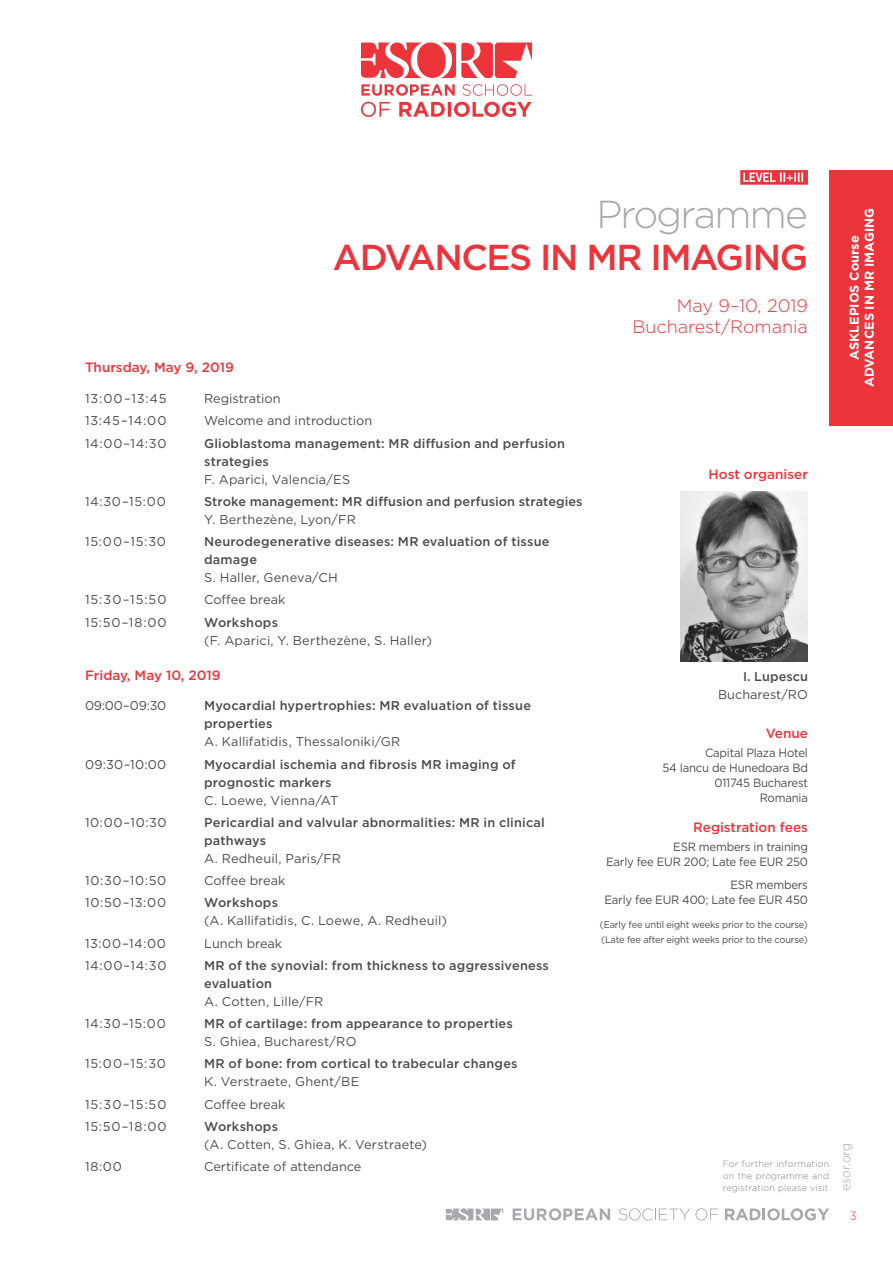
<style>
.page{position:relative;width:893px;height:1263px;background:#fff}
.page>*{position:absolute;margin:0;border:0;box-sizing:border-box;transform-origin:0 0}
.Titel_-_Programme{font:300 39px "Gotham";letter-spacing:-.05em;color:#a8a9ad}
.Cover_-_Course_-_Nam{font:500 36px "Gotham";letter-spacing:-.04em;color:#ee343b}
.Course_-_Time_City{font:300 18px/21px "Gotham";color:#ee343b;text-align:right}
.Programme_-_Day{font:500 13.5px "Gotham";color:#ee343b}
.Local_Organiser_-_SU{font:500 13.5px "Gotham";color:#ee343b}
.myESR_org_esor{font:300 13.5px "Gotham";color:#a8a9ad;scale:.9 1}
.Programme_-_Bold{font:500 12.75px/18px "Gotham";letter-spacing:.015em;color:#4b4c4d}
.Programme_-_Namen{font:12.75px "Gotham";letter-spacing:.015em;color:#4b4c4d}
.Programme_-_Book{font:12.75px "Gotham";color:#4b4c4d}
.Programme_-_Bold-2{font:12.75px "Gotham";letter-spacing:.06em;color:#4b4c4d}
.t1{font:700 12.75px/15px "Gotham";color:#fff;text-align:center}
.Local_Organiser_-_Na{font:12.75px "Gotham";color:#4b4c4d}
.Local_Organiser_-_Na-2{font:500 12.75px "Gotham";color:#4b4c4d}
.Local_Organiser_-_Ve{font:12px/15px "Gotham";letter-spacing:-.02em;color:#4b4c4d;text-align:right;scale:.95 1}
.Seitennummerierung{font:300 12px "Gotham";color:#ee343b;scale:.9 1}
.Local_Organiser_-_Ve-2{font:9.75px/15px "Gotham";letter-spacing:-.02em;color:#4b4c4d;scale:.95 1}
.t2{font:300 9px/12px "Gotham";letter-spacing:.015em;color:#818386;text-align:justify}
</style>
<div class="page">
<svg style="left:446px;top:1208px;width:57px;height:12px"></svg>
<svg style="left:513px;top:1208px;width:97px;height:12px"></svg>
<svg style="left:619px;top:1208px;width:99px;height:12px"></svg>
<svg style="left:725px;top:1208px;width:104px;height:12px"></svg>
<div style="left:829px;top:170px;width:64px;height:255px;background:#ee343b"></div>
<svg style="left:361px;top:43px;width:171px;height:74px"></svg>
<img style="left:680px;top:491px;width:128px;height:170px">
<svg style="left:740px;top:170px;width:68px;height:15px"></svg>
<p class="Titel_-_Programme" style="left:597px;top:189px;width:213px">Programme</p>
<p class="Cover_-_Course_-_Nam" style="left:333px;top:234px;width:476px">ADVANCES IN MR IMAGING</p>
<p class="Course_-_Time_City" style="left:632px;top:295px;width:177px">May 9–10, 2019<br>Bucharest/Romania</p>
<p class="Programme_-_Day" style="left:85px;top:359px;width:151px">Thursday, May 9, 2019</p>
<p class="Programme_-_Book" style="left:85px;top:390px;width:83px">13:00–13:45</p>
<p class="Programme_-_Book" style="left:204px;top:390px;width:78px">Registration</p>
<p class="Programme_-_Book" style="left:85px;top:413px;width:83px">13:45–14:00</p>
<p class="Programme_-_Book" style="left:204px;top:413px;width:170px">Welcome and introduction</p>
<p class="Programme_-_Bold-2" style="left:85px;top:435px;width:83px">14:00–14:30</p>
<p class="Programme_-_Bold" style="left:204px;top:434px;width:362px">Glioblastoma management: MR diffusion and perfusion strategies</p>
<p class="Programme_-_Namen" style="left:204px;top:471px;width:148px">F. Aparici, Valencia/ES</p>
<p class="Programme_-_Bold-2" style="left:85px;top:493px;width:82px">14:30–15:00</p>
<p class="Programme_-_Bold" style="left:204px;top:492px;width:380px">Stroke management: MR diffusion and perfusion strategies</p>
<p class="Programme_-_Namen" style="left:204px;top:511px;width:153px">Y. Berthezène, Lyon/FR</p>
<p class="Programme_-_Bold-2" style="left:85px;top:533px;width:83px">15:00–15:30</p>
<p class="Programme_-_Bold" style="left:204px;top:532px;width:347px">Neurodegenerative diseases: MR evaluation of tissue damage</p>
<p class="Programme_-_Namen" style="left:204px;top:569px;width:135px">S. Haller, Geneva/CH</p>
<p class="Programme_-_Book" style="left:85px;top:592px;width:83px">15:30–15:50</p>
<p class="Programme_-_Book" style="left:204px;top:592px;width:83px">Coffee break</p>
<p class="Programme_-_Bold-2" style="left:85px;top:614px;width:83px">15:50–18:00</p>
<p class="Programme_-_Bold" style="left:204px;top:613px;width:75px">Workshops</p>
<p class="Programme_-_Namen" style="left:204px;top:632px;width:229px">(F. Aparici, Y. Berthezène, S. Haller)</p>
<p class="Programme_-_Day" style="left:85px;top:666px;width:137px">Friday, May 10, 2019</p>
<p class="Programme_-_Bold-2" style="left:85px;top:698px;width:83px">09:00–09:30</p>
<p class="Programme_-_Bold" style="left:204px;top:697px;width:328px">Myocardial hypertrophies: MR evaluation of tissue properties</p>
<p class="Programme_-_Namen" style="left:204px;top:734px;width:198px">A. Kallifatidis, Thessaloniki/GR</p>
<p class="Programme_-_Bold-2" style="left:85px;top:756px;width:83px">09:30–10:00</p>
<p class="Programme_-_Bold" style="left:204px;top:755px;width:313px">Myocardial ischemia and fibrosis MR imaging of prognostic markers</p>
<p class="Programme_-_Namen" style="left:204px;top:792px;width:136px">C. Loewe, Vienna/AT</p>
<p class="Programme_-_Bold-2" style="left:85px;top:814px;width:83px">10:00–10:30</p>
<p class="Programme_-_Bold" style="left:204px;top:813px;width:342px">Pericardial and valvular abnormalities: MR in clinical pathways</p>
<p class="Programme_-_Namen" style="left:204px;top:850px;width:139px">A. Redheuil, Paris/FR</p>
<p class="Programme_-_Book" style="left:85px;top:872px;width:83px">10:30–10:50</p>
<p class="Programme_-_Book" style="left:204px;top:872px;width:83px">Coffee break</p>
<p class="Programme_-_Bold-2" style="left:85px;top:895px;width:83px">10:50–13:00</p>
<p class="Programme_-_Bold" style="left:204px;top:894px;width:75px">Workshops</p>
<p class="Programme_-_Namen" style="left:204px;top:913px;width:245px">(A. Kallifatidis, C. Loewe, A. Redheuil)</p>
<p class="Programme_-_Book" style="left:85px;top:935px;width:82px">13:00–14:00</p>
<p class="Programme_-_Book" style="left:204px;top:935px;width:80px">Lunch break</p>
<p class="Programme_-_Bold-2" style="left:85px;top:957px;width:83px">14:00–14:30</p>
<p class="Programme_-_Bold" style="left:204px;top:956px;width:346px">MR of the synovial: from thickness to aggressiveness evaluation</p>
<p class="Programme_-_Namen" style="left:204px;top:993px;width:121px">A. Cotten, Lille/FR</p>
<p class="Programme_-_Bold-2" style="left:85px;top:1015px;width:82px">14:30–15:00</p>
<p class="Programme_-_Bold" style="left:204px;top:1014px;width:310px">MR of cartilage: from appearance to properties</p>
<p class="Programme_-_Namen" style="left:204px;top:1033px;width:154px">S. Ghiea, Bucharest/RO</p>
<p class="Programme_-_Bold-2" style="left:85px;top:1056px;width:83px">15:00–15:30</p>
<p class="Programme_-_Bold" style="left:204px;top:1055px;width:315px">MR of bone: from cortical to trabecular changes</p>
<p class="Programme_-_Namen" style="left:204px;top:1074px;width:157px">K. Verstraete, Ghent/BE</p>
<p class="Programme_-_Book" style="left:85px;top:1096px;width:83px">15:30–15:50</p>
<p class="Programme_-_Book" style="left:204px;top:1096px;width:83px">Coffee break</p>
<p class="Programme_-_Bold-2" style="left:85px;top:1118px;width:83px">15:50–18:00</p>
<p class="Programme_-_Bold" style="left:204px;top:1117px;width:75px">Workshops</p>
<p class="Programme_-_Namen" style="left:204px;top:1136px;width:224px">(A. Cotten, S. Ghiea, K. Verstraete)</p>
<p class="Programme_-_Book" style="left:85px;top:1158px;width:38px">18:00</p>
<p class="Programme_-_Book" style="left:204px;top:1158px;width:159px">Certificate of attendance</p>
<p class="Local_Organiser_-_SU" style="left:709px;top:465px;width:101px">Host organiser</p>
<p class="Local_Organiser_-_Na-2" style="left:743px;top:668px;width:66px">I. Lupescu</p>
<p class="Local_Organiser_-_Na" style="left:718px;top:686px;width:91px">Bucharest/RO</p>
<p class="Local_Organiser_-_SU" style="left:766px;top:724px;width:44px">Venue</p>
<p class="Local_Organiser_-_Ve" style="left:662px;top:745px;width:155px">Capital Plaza Hotel<br>54 Iancu de Hunedoara Bd<br>011745 Bucharest<br>Romania</p>
<p class="Local_Organiser_-_SU" style="left:693px;top:818px;width:116px">Registration fees</p>
<p class="Local_Organiser_-_Ve" style="left:606px;top:839px;width:214px">ESR members in training<br>Early fee EUR 200; Late fee EUR 250</p>
<p class="Local_Organiser_-_Ve" style="left:604px;top:877px;width:216px">ESR members<br>Early fee EUR 400; Late fee EUR 450</p>
<p class="Local_Organiser_-_Ve-2" style="left:600px;top:917px;width:220px">(Early fee until eight weeks prior to the course) (Late fee after eight weeks prior to the course)</p>
<p class="t2" style="left:723px;top:1157px;width:108px">For further information on the programme and registration please visit</p>
<p class="t1" style="left:847px;top:387px;width:181px;rotate:-90deg">ASKLEPIOS Course<br>ADVANCES IN MR IMAGING</p>
<p class="myESR_org_esor" style="left:837px;top:1191px;width:54px;rotate:-90deg">esor.org</p>
<p class="Seitennummerierung" style="left:850px;top:1208px;width:9px">3</p>
</div>
